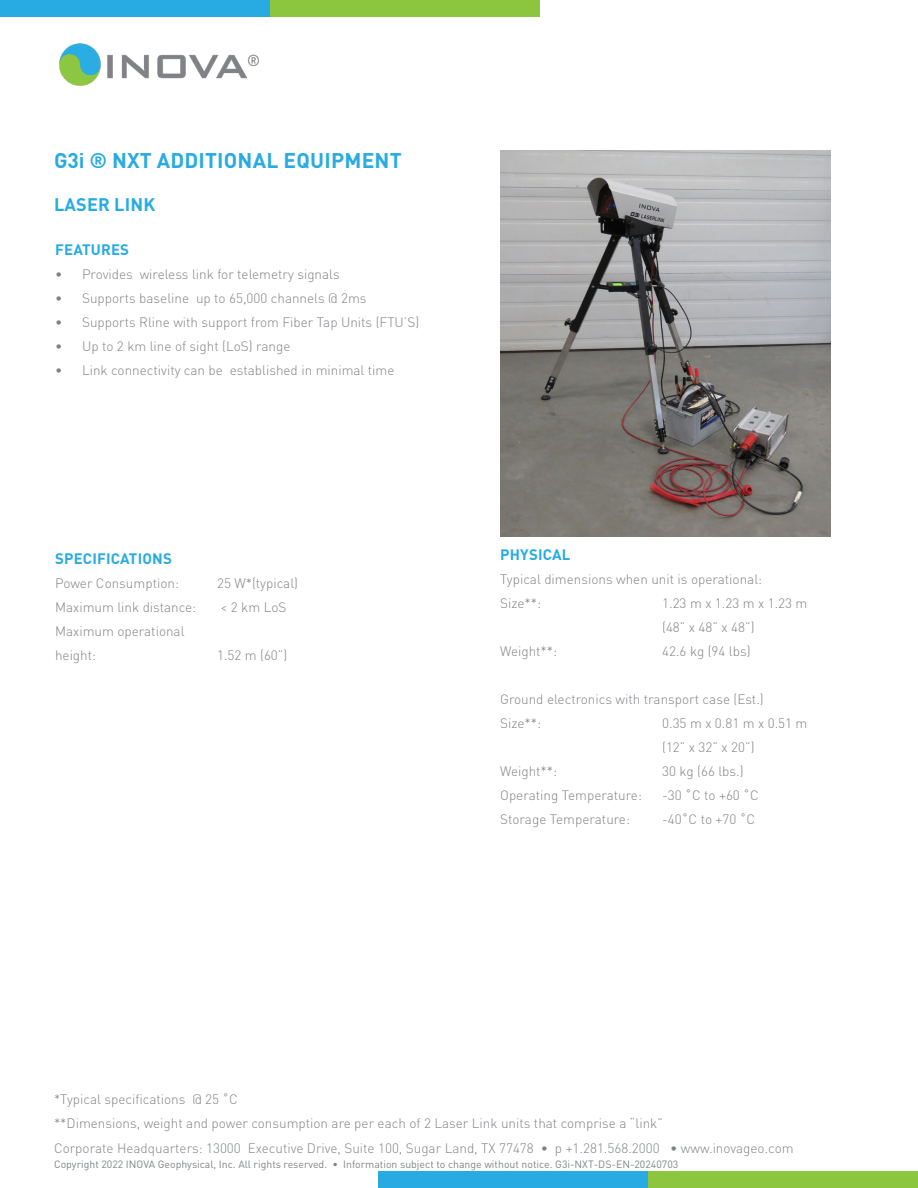
<style>
.page{position:relative;width:918px;height:1188px;background:#fff}
.page>*{position:absolute;margin:0;border:0;box-sizing:border-box;transform-origin:0 0}
.t1{font:700 21px "DINOT";letter-spacing:.01em;color:#29abe2}
.Body_Content{font:700 18px "DINOT";letter-spacing:.01em;color:#27abe2}
.Paragraph_Style_final{font:700 15px "DINOT";letter-spacing:.01em;color:#27abe2}
.Body_Content-2{font:700 15px "DINOT";letter-spacing:.01em;color:#27abe2}
.Paragraph_Style_final-2{font:300 13.5px "DINOT";color:#818285}
.Body_Content-3{font:300 13.5px "DINOT";color:#818285}
.INOVA_Data_Footer{font:300 13.5px "DINOT";color:#808385}
.INOVA_Data_Copyright{font:10.5px "DINOT";color:#808385}
</style>
<div class="page">
<div style="left:0;top:0;width:270px;height:16px;background:#27abe2"></div>
<div style="left:270px;top:0;width:270px;height:16px;background:#8bc63e"></div>
<div style="left:378px;top:1172px;width:270px;height:16px;background:#27abe2"></div>
<div style="left:648px;top:1172px;width:270px;height:16px;background:#8bc63e"></div>
<img style="left:59px;top:43px;width:200px;height:43px">
<img style="left:500px;top:150px;width:330px;height:387px">
<p class="t1" style="left:54px;top:146px;width:349px">G3i ® NXT ADDITIONAL EQUIPMENT</p>
<p class="Body_Content" style="left:54px;top:193px;width:103px">LASER LINK</p>
<p class="Body_Content-2" style="left:55px;top:239px;width:75px">FEATURES</p>
<p class="Body_Content-3" style="left:55px;top:265px;width:286px">• Provides wireless link for telemetry signals</p>
<p class="Body_Content-3" style="left:55px;top:289px;width:313px">• Supports baseline up to 65,000 channels @ 2ms</p>
<p class="Body_Content-3" style="left:55px;top:313px;width:366px">• Supports Rline with support from Fiber Tap Units (FTU’S)</p>
<p class="Body_Content-3" style="left:55px;top:337px;width:237px">• Up to 2 km line of sight (LoS) range</p>
<p class="Body_Content-3" style="left:55px;top:361px;width:341px">• Link connectivity can be established in minimal time</p>
<p class="Paragraph_Style_final" style="left:55px;top:548px;width:118px">SPECIFICATIONS</p>
<p class="Paragraph_Style_final-2" style="left:55px;top:574px;width:125px">Power Consumption:</p>
<p class="Paragraph_Style_final-2" style="left:217px;top:574px;width:82px">25 W*(typical)</p>
<p class="Paragraph_Style_final-2" style="left:55px;top:598px;width:143px">Maximum link distance:</p>
<p class="Paragraph_Style_final-2" style="left:221px;top:598px;width:67px">&lt; 2 km LoS</p>
<p class="Paragraph_Style_final-2" style="left:55px;top:622px;width:131px">Maximum operational</p>
<p class="Paragraph_Style_final-2" style="left:55px;top:646px;width:43px">height:</p>
<p class="Paragraph_Style_final-2" style="left:217px;top:646px;width:72px">1.52 m (60”)</p>
<p class="Paragraph_Style_final" style="left:500px;top:544px;width:72px">PHYSICAL</p>
<p class="Paragraph_Style_final-2" style="left:500px;top:570px;width:263px">Typical dimensions when unit is operational:</p>
<p class="Paragraph_Style_final-2" style="left:500px;top:594px;width:42px">Size**:</p>
<p class="Paragraph_Style_final-2" style="left:662px;top:594px;width:147px">1.23 m x 1.23 m x 1.23 m</p>
<p class="Paragraph_Style_final-2" style="left:662px;top:618px;width:94px">(48” x 48” x 48”)</p>
<p class="Paragraph_Style_final-2" style="left:500px;top:642px;width:58px">Weight**:</p>
<p class="Paragraph_Style_final-2" style="left:662px;top:642px;width:90px">42.6 kg (94 lbs)</p>
<p class="Paragraph_Style_final-2" style="left:500px;top:690px;width:265px">Ground electronics with transport case (Est.)</p>
<p class="Paragraph_Style_final-2" style="left:500px;top:714px;width:42px">Size**:</p>
<p class="Paragraph_Style_final-2" style="left:662px;top:714px;width:147px">0.35 m x 0.81 m x 0.51 m</p>
<p class="Paragraph_Style_final-2" style="left:662px;top:738px;width:94px">(12” x 32” x 20”)</p>
<p class="Paragraph_Style_final-2" style="left:500px;top:762px;width:58px">Weight**:</p>
<p class="Paragraph_Style_final-2" style="left:662px;top:762px;width:83px">30 kg (66 lbs.)</p>
<p class="Paragraph_Style_final-2" style="left:500px;top:786px;width:143px">Operating Temperature:</p>
<p class="Paragraph_Style_final-2" style="left:662px;top:786px;width:98px">-30 ˚C to +60 ˚C</p>
<p class="Paragraph_Style_final-2" style="left:500px;top:810px;width:131px">Storage Temperature:</p>
<p class="Paragraph_Style_final-2" style="left:662px;top:810px;width:95px">-40˚C to +70 ˚C</p>
<p class="Body_Content-3" style="left:54px;top:1090px;width:186px">*Typical specifications @ 25 ˚C</p>
<p class="Body_Content-3" style="left:54px;top:1114px;width:611px">**Dimensions, weight and power consumption are per each of 2 Laser Link units that comprise a “link”</p>
<p class="INOVA_Data_Footer" style="left:54px;top:1139px;width:741px">Corporate Headquarters: 13000 Executive Drive, Suite 100, Sugar Land, TX 77478 • p +1.281.568.2000 • www.inovageo.com</p>
<p class="INOVA_Data_Copyright" style="left:54px;top:1157px;width:626px">Copyright 2022 INOVA Geophysical, Inc. All rights reserved. • Information subject to change without notice. G3i-NXT-DS-EN-20240703</p>
</div>
